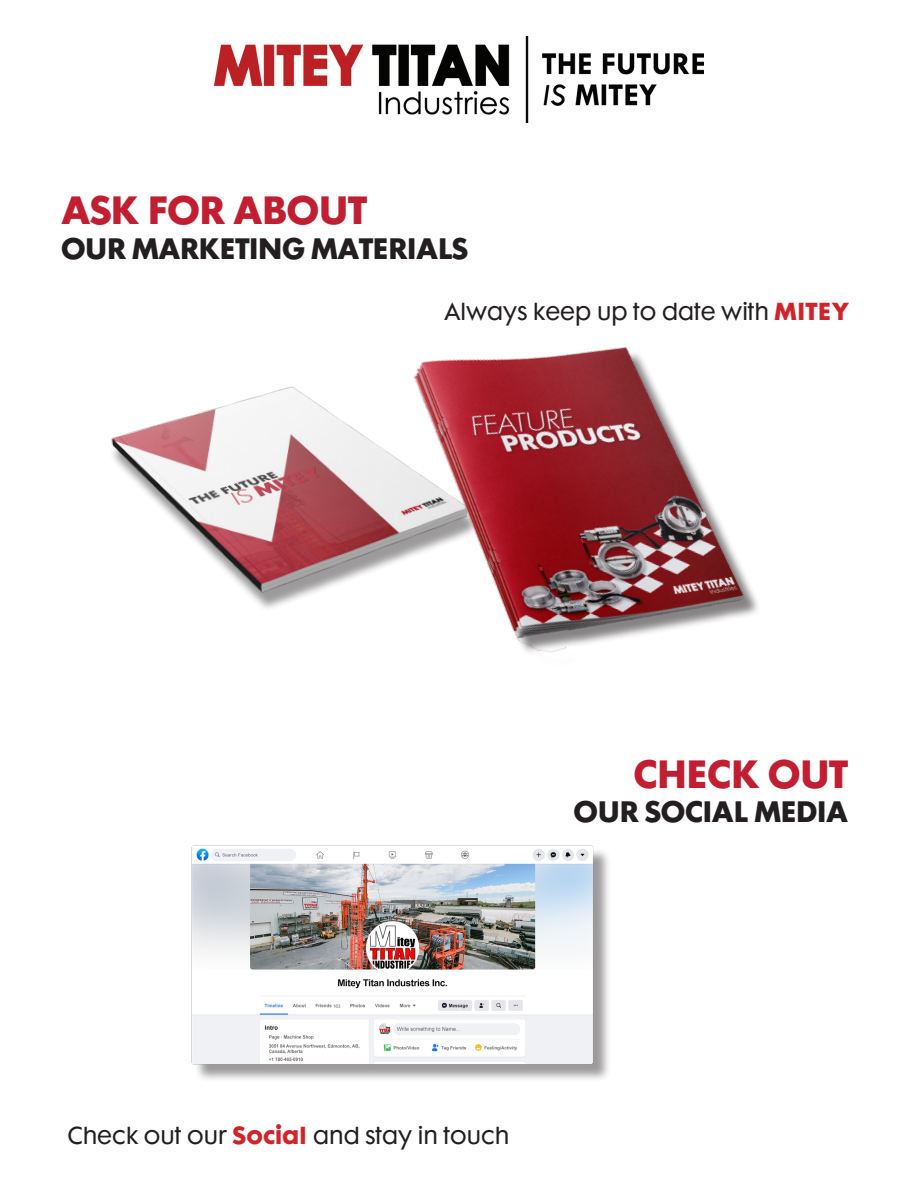
<style>
.page{position:relative;width:918px;height:1188px;background:#fff}
.page>*{position:absolute;margin:0;border:0;box-sizing:border-box;transform-origin:0 0}
.MTI_-_Sub_Header_-_9{font:36px "Futura Maxi CG Bold";letter-spacing:-.035em;color:#c11f31}
.MTI_-_Sub_Header_-_9-2{font:27px "Futura Maxi CG Bold";letter-spacing:-.035em;color:#231f20}
.MTI_-_body_-_1{font:22.5px "Futura Maxi CG Book";color:#231f20}
.s1{font-family:"Futura Maxi CG Bold";color:#d1232a}
</style>
<div class="page">
<img style="left:215px;top:37px;width:488px;height:86px">
<img style="left:111px;top:408px;width:104px;height:152px">
<img style="left:215px;top:347px;width:543px;height:306px">
<img style="left:191px;top:845px;width:418px;height:235px">
<p class="MTI_-_Sub_Header_-_9" style="left:61px;top:187px;width:308px">ASK FOR ABOUT</p>
<p class="MTI_-_Sub_Header_-_9-2" style="left:61px;top:231px;width:409px">OUR MARKETING MATERIALS</p>
<p class="MTI_-_body_-_1" style="left:444px;top:297px;width:407px">Always keep up to date with <span class="s1">MITEY</span></p>
<p class="MTI_-_Sub_Header_-_9" style="left:633px;top:751px;width:217px">CHECK OUT</p>
<p class="MTI_-_Sub_Header_-_9-2" style="left:573px;top:794px;width:277px">OUR SOCIAL MEDIA</p>
<p class="MTI_-_body_-_1" style="left:68px;top:1122px;width:443px">Check out our <span class="s1">Social</span> and stay in touch</p>
</div>
